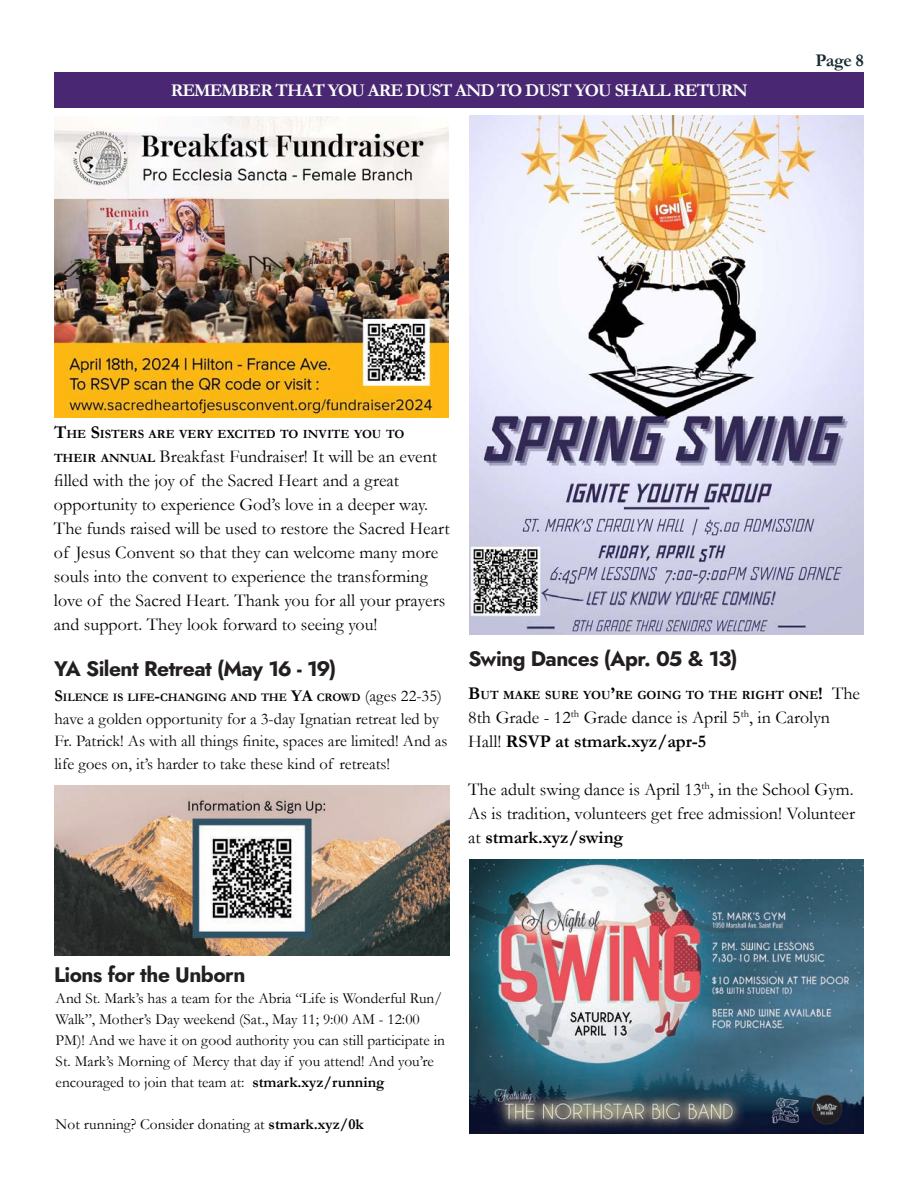
<style>
.page{position:relative;width:918px;height:1188px;background:#fff}
.page>*{position:absolute;margin:0;border:0;box-sizing:border-box;transform-origin:0 0}
.t1{font:21px "Jost";letter-spacing:-.025em;color:#231f20}
.t2{font:18px/24px "Garamond";color:#040503}
.t3{font:700 18px "Garamond";letter-spacing:-.05em;color:#fff}
.t4{font:700 18px "Garamond";color:#182a33}
.t5{font:16.5px/22.5px "Garamond";color:#040503}
.t6{font:15.3px/21px "Garamond";color:#040503}
.t7{font:700 12.6px "Garamond";color:#040503}
.t8{font:700 11.55px "Garamond";color:#040503}
.s1{font-size:18px}
.s2{font-weight:700;font-size:12.6px}
.s3{font-size:16.5px}
.s4{font-weight:400;font-size:16.5px}
.s5{font-style:italic}
.s6{font-weight:400;font-size:18px}
.s7{font-weight:700}
</style>
<div class="page">
<div style="left:54px;top:72px;width:810px;height:36px;background:#492772"></div>
<img style="left:54px;top:117px;width:394px;height:301px">
<img style="left:470px;top:116px;width:394px;height:518px">
<img style="left:470px;top:859px;width:394px;height:275px">
<img style="left:55px;top:786px;width:394px;height:170px">
<p class="t3" style="left:171px;top:78px;width:579px">REMEMBER THAT YOU ARE DUST AND TO DUST YOU SHALL RETURN</p>
<p class="t4" style="left:816px;top:48px;width:50px">Page 8</p>
<p class="t7" style="left:54px;top:425px;width:352px"><span class="s1">T</span>HE <span class="s1">S</span>ISTERS ARE VERY EXCITED TO INVITE YOU TO</p>
<p class="t2" style="left:54px;top:444px;width:397px"><span class="s2">THEIR ANNUAL</span> Breakfast Fundraiser! It will be an event filled with the joy of the Sacred Heart and a great opportunity to experience God’s love in a deeper way.<br>The funds raised will be used to restore the Sacred Heart of Jesus Convent so that they can welcome many more souls into the convent to experience the transforming love of the Sacred Heart. Thank you for all your prayers and support. They look forward to seeing you!</p>
<p class="t1" style="left:54px;top:654px;width:284px">YA Silent Retreat (May 16 - 19)</p>
<p class="t8" style="left:54px;top:690px;width:389px"><span class="s3">S</span>ILENCE IS LIFE<span class="s3">-</span>CHANGING AND THE <span class="s3">YA</span> CROWD <span class="s4">(ages 22-35)</span></p>
<p class="t5" style="left:54px;top:707px;width:395px">have a golden opportunity for a 3-day Ignatian retreat led by<br>Fr. Patrick! As with all things finite, spaces are limited! And as life goes on, it’s harder to take these kind of retreats!</p>
<p class="t1" style="left:468px;top:645px;width:271px">Swing Dance<span class="s5">s</span> (Apr. 05 &amp; 13)</p>
<p class="t7" style="left:468px;top:687px;width:393px"><span class="s1">B</span>UT MAKE SURE YOU<span class="s1">’</span>RE GOING TO THE RIGHT ONE<span class="s1">!</span> <span class="s6">The</span></p>
<p class="t2" style="left:468px;top:705px;width:363px">8th Grade - 12<sup>th</sup> Grade dance is April 5<sup>th</sup>, in Carolyn<br>Hall! <span class="s7">RSVP at stmark.xyz/apr-5</span></p>
<p class="t2" style="left:468px;top:777px;width:388px;text-align:justify">The adult swing dance is April 13<sup>th</sup>, in the School Gym.<br>As is tradition, volunteers get free admission! Volunteer at <span class="s7">stmark.xyz/swing</span></p>
<p class="t1" style="left:54px;top:961px;width:193px">Lions for the Unborn</p>
<p class="t6" style="left:56px;top:987px;width:391px">And St. Mark’s has a team for the Abria “Life is Wonderful Run/ Walk”, Mother’s Day weekend (Sat., May 11; 9:00 AM - 12:00<br>PM)! And we have it on good authority you can still participate in St. Mark’s Morning of Mercy that day if you attend! And you’re encouraged to join that team at: <span class="s7">stmark.xyz/running</span></p>
<p class="t6" style="left:56px;top:1113px;width:310px">Not running? Consider donating at <span class="s7">stmark.xyz/0k</span></p>
</div>
